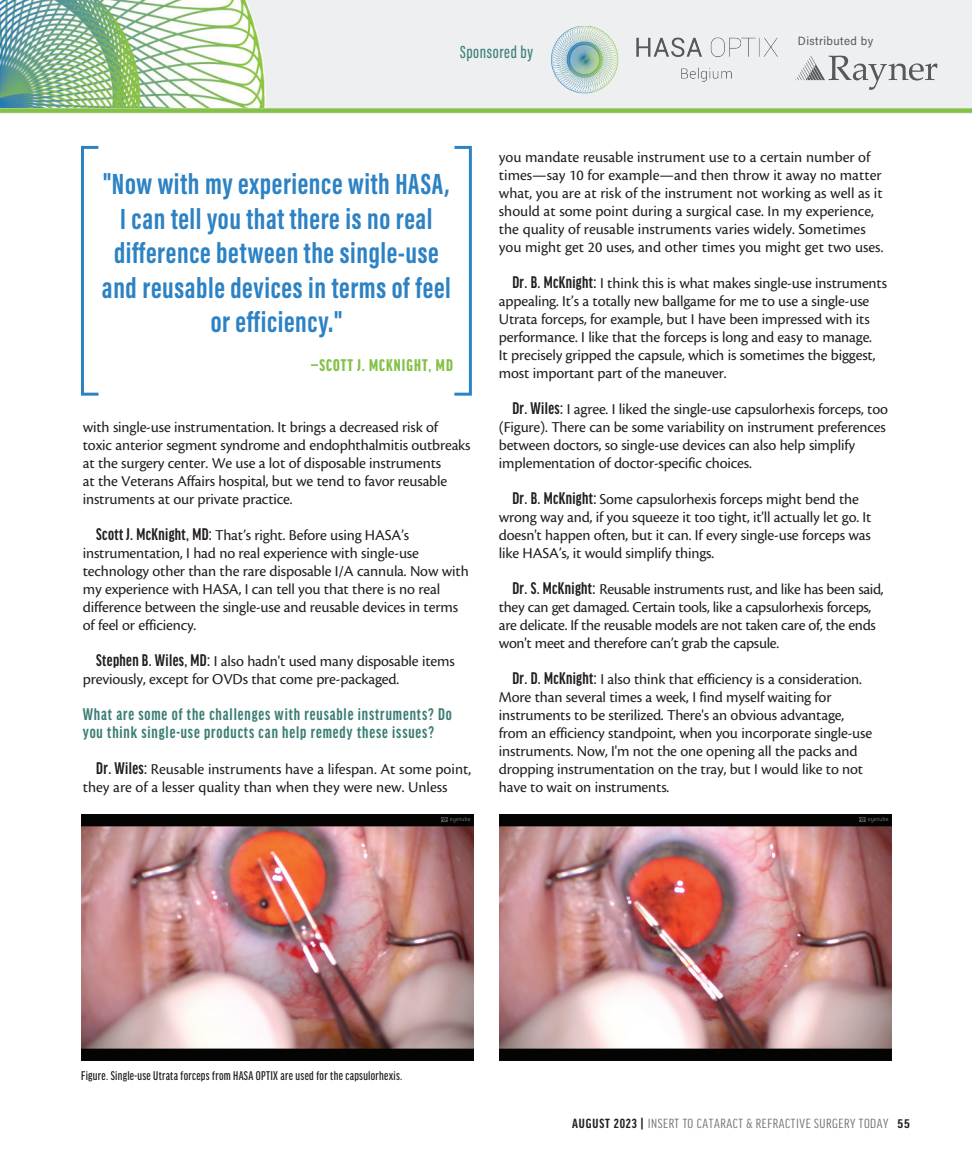
<style>
.page{position:relative;width:972px;height:1161px;background:#fff}
.page>*{position:absolute;margin:0;border:0;box-sizing:border-box;transform-origin:0 0}
.pullquote{font:700 30px/34.5px "Acumin Pro Extra Cond";letter-spacing:.02em;color:#2d82c4;text-align:center}
.subhead_question{font:700 extra-condensed 18px/18px "Good Headline Pro";letter-spacing:.05em;color:#3b7d75}
.subhead_alternate{font:900 extra-condensed 18px "Good Headline Pro";letter-spacing:.06em;color:#84c147}
.t1{font:500 18px "Acumin Pro Extra Cond";letter-spacing:.04em;color:#3b7d75}
.body{font:15.75px/18px "Cronos Pro";letter-spacing:-.01em;color:#231f20}
.t2{font:extra-condensed 14.1px "Good Headline Pro";letter-spacing:.035em;color:#6c6d70;scale:1.11 1}
.t3{font:500 extra-condensed 13.5px "Good Headline Pro";letter-spacing:.02em;color:#231f20}
.t4{font:12px "Acumin Variable Concept";letter-spacing:.035em;color:#57585a}
.s1{font-family:"Good Headline Pro";font-weight:700;font-stretch:extra-condensed;font-size:18px}
.s2{font-weight:700;color:#231f20}
.s3{font-family:"Acumin Pro Extra Cond";font-weight:700;font-stretch:normal;font-size:13.35px;color:#231f20}
</style>
<div class="page">
<div style="left:0;top:0;width:972px;height:114px;background:#edeff0"></div>
<div style="left:0;top:108px;width:972px;height:5px;background:#84c147"></div>
<img style="left:550px;top:0;width:230px;height:114px">
<svg style="left:795px;top:56px;width:142px;height:34px;background:#d1d3d4"></svg>
<img style="left:0;top:0;width:270px;height:108px">
<div style="left:453px;top:146px;width:19px;height:250px;border:3px solid #2d82c4"></div>
<div style="left:81px;top:146px;width:19px;height:250px;border:3px solid #2d82c4"></div>
<img style="left:81px;top:815px;width:392px;height:245px">
<img style="left:500px;top:815px;width:392px;height:245px">
<p class="t1" style="left:460px;top:41px;width:74px">Sponsored by</p>
<p class="t4" style="left:798px;top:33px;width:77px">Distributed by</p>
<p class="pullquote" style="left:102px;top:167px;width:350px">"Now with my experience with HASA,<br>I can tell you that there is no real difference between the single-use and reusable devices in terms of feel or efficiency."</p>
<p class="subhead_alternate" style="left:311px;top:356px;width:144px">—SCOTT J. MCKNIGHT, MD</p>
<p class="body" style="left:83px;top:418px;width:389px">with single-use instrumentation. It brings a decreased risk of toxic anterior segment syndrome and endophthalmitis outbreaks at the surgery center. We use a lot of disposable instruments<br>at the Veterans Affairs hospital, but we tend to favor reusable instruments at our private practice.</p>
<p class="body" style="left:83px;top:526px;width:388px;text-indent:13px"><span class="s1">Scott J. McKnight, MD:</span> That’s right. Before using HASA’s instrumentation, I had no real experience with single-use technology other than the rare disposable I/A cannula. Now with my experience with HASA, I can tell you that there is no real difference between the single-use and reusable devices in terms of feel or efficiency.</p>
<p class="body" style="left:83px;top:652px;width:374px;text-indent:13px"><span class="s1">Stephen B. Wiles, MD:</span> I also hadn't used many disposable items previously, except for OVDs that come pre-packaged.</p>
<p class="subhead_question" style="left:83px;top:705px;width:371px">What are some of the challenges with reusable instruments? Do you think single-use products can help remedy these issues?</p>
<p class="body" style="left:83px;top:760px;width:390px;text-indent:13px"><span class="s1">Dr. Wiles:</span> Reusable instruments have a lifespan. At some point, they are of a lesser quality than when they were new. Unless</p>
<p class="body" style="left:499px;top:148px;width:386px">you mandate reusable instrument use to a certain number of times—say 10 for example—and then throw it away no matter what, you are at risk of the instrument not working as well as it should at some point during a surgical case. In my experience, the quality of reusable instruments varies widely. Sometimes you might get 20 uses, and other times you might get two uses.</p>
<p class="body" style="left:499px;top:274px;width:390px;text-indent:14px"><span class="s1">Dr. B. McKnight:</span> I think this is what makes single-use instruments appealing. It’s a totally new ballgame for me to use a single-use Utrata forceps, for example, but I have been impressed with its performance. I like that the forceps is long and easy to manage.<br>It precisely gripped the capsule, which is sometimes the biggest, most important part of the maneuver.</p>
<p class="body" style="left:499px;top:400px;width:391px;text-indent:14px"><span class="s1">Dr. Wiles:</span> I agree. I liked the single-use capsulorhexis forceps, too (Figure). There can be some variability on instrument preferences between doctors, so single-use devices can also help simplify implementation of doctor-specific choices.</p>
<p class="body" style="left:499px;top:490px;width:374px;text-indent:14px"><span class="s1">Dr. B. McKnight:</span> Some capsulorhexis forceps might bend the wrong way and, if you squeeze it too tight, it'll actually let go. It doesn't happen often, but it can. If every single-use forceps was like HASA’s, it would simplify things.</p>
<p class="body" style="left:499px;top:580px;width:386px;text-indent:14px"><span class="s1">Dr. S. McKnight:</span> Reusable instruments rust, and like has been said, they can get damaged. Certain tools, like a capsulorhexis forceps, are delicate. If the reusable models are not taken care of, the ends won't meet and therefore can’t grab the capsule.</p>
<p class="body" style="left:499px;top:670px;width:375px;text-indent:14px"><span class="s1">Dr. D. McKnight:</span> I also think that efficiency is a consideration.<br>More than several times a week, I find myself waiting for instruments to be sterilized. There's an obvious advantage, from an efficiency standpoint, when you incorporate single-use instruments. Now, I'm not the one opening all the packs and dropping instrumentation on the tray, but I would like to not have to wait on instruments.</p>
<p class="t3" style="left:81px;top:1069px;width:323px">Figure. Single-use Utrata forceps from HASA OPTIX are used for the capsulorhexis.</p>
<p class="t2" style="left:572px;top:1117px;width:306px"><span class="s2">AUGUST 2023 |</span> INSERT TO CATARACT &amp; REFRACTIVE SURGERY TODAY <span class="s3">55</span></p>
</div>
